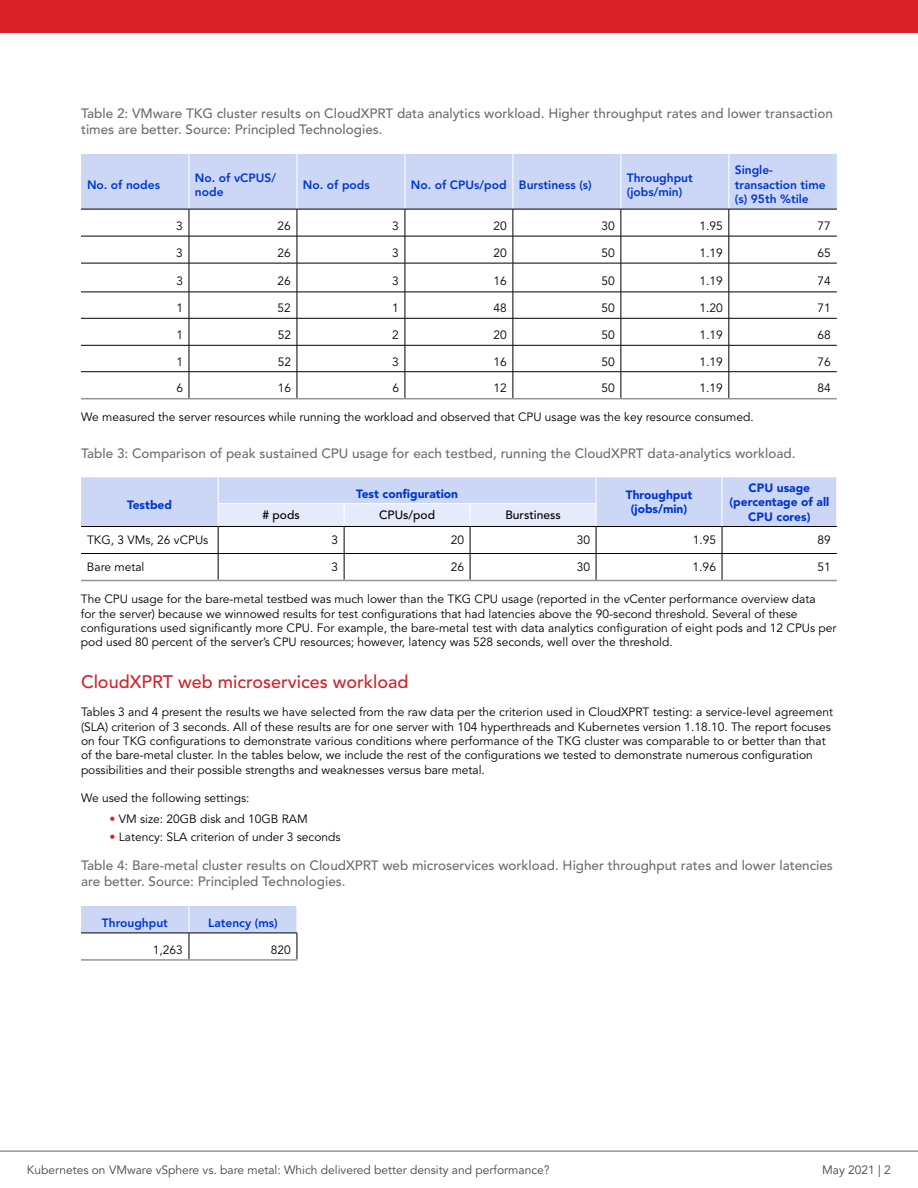
<style>
.page{position:relative;width:918px;height:1188px;background:#fff}
.page>*{position:absolute;margin:0;border:0;box-sizing:border-box;transform-origin:0 0}
.t1{font:500 18px "Avenir LT Pro";color:#d2232a}
.t2{font:500 13.5px/16.2px "Avenir LT Pro";color:#6d6e71}
.t3{font:12px/14.4px "Avenir LT Pro";color:#000}
.t4{font:800 12px/14.4px "Avenir LT Pro";color:#0035d3}
.t5{font:12px "Avenir LT Pro";color:#464547}
.t6{font:900 12px/14.4px "Avenir LT Pro";color:#0035d3;text-align:center}
.t7{font:500 12px "Avenir LT Pro";color:#000}
.s1{color:#d2232a}
</style>
<div class="page">
<svg style="left:81px;top:154px;width:756px;height:244px"></svg>
<hr style="left:81px;top:398px;width:108px;height:1px;background:#939598">
<hr style="left:189px;top:398px;width:108px;height:1px;background:#939598">
<hr style="left:297px;top:398px;width:108px;height:1px;background:#939598">
<hr style="left:405px;top:398px;width:108px;height:1px;background:#939598">
<hr style="left:513px;top:398px;width:108px;height:1px;background:#939598">
<hr style="left:621px;top:398px;width:108px;height:1px;background:#939598">
<hr style="left:729px;top:398px;width:108px;height:1px;background:#939598">
<hr style="left:81px;top:580px;width:137px;height:1px;background:#939598">
<hr style="left:218px;top:580px;width:126px;height:1px;background:#939598">
<hr style="left:344px;top:580px;width:126px;height:1px;background:#939598">
<hr style="left:470px;top:580px;width:126px;height:1px;background:#939598">
<hr style="left:596px;top:580px;width:126px;height:1px;background:#939598">
<hr style="left:722px;top:580px;width:115px;height:1px;background:#939598">
<svg style="left:81px;top:477px;width:756px;height:103px"></svg>
<svg style="left:81px;top:906px;width:217px;height:53px"></svg>
<hr style="left:81px;top:959px;width:108px;height:2px;background:#939598">
<hr style="left:189px;top:959px;width:108px;height:2px;background:#939598">
<hr style="left:0;top:1151px;width:918px;height:1px;background:#616264">
<div style="left:0;top:0;width:918px;height:32px;background:#da2128"></div>
<p class="t2" style="left:81px;top:106px;width:753px">Table 2: VMware TKG cluster results on CloudXPRT data analytics workload. Higher throughput rates and lower transaction times are better. Source: Principled Technologies.</p>
<p class="t4" style="left:87px;top:177px;width:75px">No. of nodes</p>
<p class="t4" style="left:195px;top:170px;width:83px">No. of vCPUS/ node</p>
<p class="t4" style="left:303px;top:177px;width:68px">No. of pods</p>
<p class="t4" style="left:411px;top:177px;width:182px">No. of CPUs/pod Burstiness (s)</p>
<p class="t4" style="left:627px;top:170px;width:67px">Throughput (jobs/min)</p>
<p class="t4" style="left:735px;top:163px;width:92px">Single&shy;transaction time (s) 95th %tile</p>
<p class="t3" style="left:176px;top:219px;width:8px">3</p>
<p class="t3" style="left:278px;top:219px;width:15px">26</p>
<p class="t3" style="left:392px;top:219px;width:8px">3</p>
<p class="t3" style="left:494px;top:219px;width:15px">20</p>
<p class="t3" style="left:602px;top:219px;width:15px">30</p>
<p class="t3" style="left:700px;top:219px;width:25px">1.95</p>
<p class="t3" style="left:818px;top:219px;width:15px">77</p>
<p class="t3" style="left:176px;top:246px;width:8px">3</p>
<p class="t3" style="left:278px;top:246px;width:15px">26</p>
<p class="t3" style="left:392px;top:246px;width:8px">3</p>
<p class="t3" style="left:494px;top:246px;width:15px">20</p>
<p class="t3" style="left:602px;top:246px;width:15px">50</p>
<p class="t3" style="left:700px;top:246px;width:25px">1.19</p>
<p class="t3" style="left:818px;top:246px;width:15px">65</p>
<p class="t3" style="left:176px;top:274px;width:8px">3</p>
<p class="t3" style="left:278px;top:274px;width:15px">26</p>
<p class="t3" style="left:392px;top:274px;width:8px">3</p>
<p class="t3" style="left:494px;top:274px;width:15px">16</p>
<p class="t3" style="left:602px;top:274px;width:15px">50</p>
<p class="t3" style="left:700px;top:274px;width:25px">1.19</p>
<p class="t3" style="left:818px;top:274px;width:15px">74</p>
<p class="t3" style="left:176px;top:301px;width:8px">1</p>
<p class="t3" style="left:278px;top:301px;width:15px">52</p>
<p class="t3" style="left:392px;top:301px;width:8px">1</p>
<p class="t3" style="left:494px;top:301px;width:15px">48</p>
<p class="t3" style="left:602px;top:301px;width:15px">50</p>
<p class="t3" style="left:700px;top:301px;width:25px">1.20</p>
<p class="t3" style="left:818px;top:301px;width:15px">71</p>
<p class="t3" style="left:176px;top:328px;width:8px">1</p>
<p class="t3" style="left:278px;top:328px;width:15px">52</p>
<p class="t3" style="left:392px;top:328px;width:8px">2</p>
<p class="t3" style="left:494px;top:328px;width:15px">20</p>
<p class="t3" style="left:602px;top:328px;width:15px">50</p>
<p class="t3" style="left:700px;top:328px;width:25px">1.19</p>
<p class="t3" style="left:818px;top:328px;width:15px">68</p>
<p class="t3" style="left:176px;top:355px;width:8px">1</p>
<p class="t3" style="left:278px;top:355px;width:15px">52</p>
<p class="t3" style="left:392px;top:355px;width:8px">3</p>
<p class="t3" style="left:494px;top:355px;width:15px">16</p>
<p class="t3" style="left:602px;top:355px;width:15px">50</p>
<p class="t3" style="left:700px;top:355px;width:25px">1.19</p>
<p class="t3" style="left:818px;top:355px;width:15px">76</p>
<p class="t3" style="left:176px;top:381px;width:8px">6</p>
<p class="t3" style="left:278px;top:381px;width:15px">16</p>
<p class="t3" style="left:392px;top:381px;width:8px">6</p>
<p class="t3" style="left:494px;top:381px;width:15px">12</p>
<p class="t3" style="left:602px;top:381px;width:15px">50</p>
<p class="t3" style="left:700px;top:381px;width:25px">1.19</p>
<p class="t3" style="left:818px;top:381px;width:15px">84</p>
<p class="t3" style="left:81px;top:410px;width:674px">We measured the server resources while running the workload and observed that CPU usage was the key resource consumed.</p>
<p class="t2" style="left:81px;top:445px;width:716px">Table 3: Comparison of peak sustained CPU usage for each testbed, running the CloudXPRT data-analytics workload.</p>
<p class="t6" style="left:127px;top:498px;width:46px">Testbed</p>
<p class="t6" style="left:356px;top:486px;width:103px">Test configuration</p>
<p class="t6" style="left:626px;top:488px;width:68px">Throughput (jobs/min)</p>
<p class="t6" style="left:730px;top:480px;width:101px">CPU usage (percentage of all</p>
<p class="t7" style="left:263px;top:508px;width:39px"># pods</p>
<p class="t7" style="left:379px;top:508px;width:57px">CPUs/pod</p>
<p class="t7" style="left:505px;top:508px;width:57px">Burstiness</p>
<p class="t6" style="left:748px;top:509px;width:64px">CPU cores)</p>
<p class="t3" style="left:87px;top:533px;width:123px">TKG, 3 VMs, 26 vCPUs</p>
<p class="t3" style="left:331px;top:533px;width:8px">3</p>
<p class="t3" style="left:451px;top:533px;width:15px">20</p>
<p class="t3" style="left:577px;top:533px;width:15px">30</p>
<p class="t3" style="left:693px;top:533px;width:25px">1.95</p>
<p class="t3" style="left:817px;top:533px;width:15px">89</p>
<p class="t3" style="left:87px;top:560px;width:59px">Bare metal</p>
<p class="t3" style="left:331px;top:560px;width:8px">3</p>
<p class="t3" style="left:451px;top:560px;width:15px">26</p>
<p class="t3" style="left:577px;top:560px;width:15px">30</p>
<p class="t3" style="left:693px;top:560px;width:25px">1.96</p>
<p class="t3" style="left:817px;top:560px;width:15px">51</p>
<p class="t3" style="left:81px;top:592px;width:757px">The CPU usage for the bare-metal testbed was much lower than the TKG CPU usage (reported in the vCenter performance overview data<br>for the server) because we winnowed results for test configurations that had latencies above the 90-second threshold. Several of these configurations used significantly more CPU. For example, the bare-metal test with data analytics configuration of eight pods and 12 CPUs per pod used 80 percent of the server’s CPU resources; however, latency was 528 seconds, well over the threshold.</p>
<h1 class="t1" style="left:81px;top:671px;width:329px">CloudXPRT web microservices workload</h1>
<p class="t3" style="left:81px;top:705px;width:754px">Tables 3 and 4 present the results we have selected from the raw data per the criterion used in CloudXPRT testing: a service-level agreement (SLA) criterion of 3 seconds. All of these results are for one server with 104 hyperthreads and Kubernetes version 1.18.10. The report focuses on four TKG configurations to demonstrate various conditions where performance of the TKG cluster was comparable to or better than that of the bare-metal cluster. In the tables below, we include the rest of the configurations we tested to demonstrate numerous configuration possibilities and their possible strengths and weaknesses versus bare metal.</p>
<p class="t3" style="left:81px;top:790px;width:170px">We used the following settings:</p>
<p class="t3" style="left:110px;top:812px;width:200px"><span class="s1">•</span> VM size: 20GB disk and 10GB RAM</p>
<p class="t3" style="left:110px;top:829px;width:233px"><span class="s1">•</span> Latency: SLA criterion of under 3 seconds</p>
<p class="t2" style="left:81px;top:858px;width:753px">Table 4: Bare-metal cluster results on CloudXPRT web microservices workload. Higher throughput rates and lower latencies are better. Source: Principled Technologies.</p>
<p class="t4" style="left:102px;top:915px;width:67px">Throughput</p>
<p class="t4" style="left:208px;top:915px;width:71px">Latency (ms)</p>
<p class="t3" style="left:153px;top:943px;width:32px">1,263</p>
<p class="t3" style="left:271px;top:943px;width:22px">820</p>
<p class="t5" style="left:27px;top:1163px;width:524px">Kubernetes on VMware vSphere vs. bare metal: Which delivered better density and performance?</p>
<p class="t5" style="left:822px;top:1163px;width:70px">May 2021 | 2</p>
</div>
